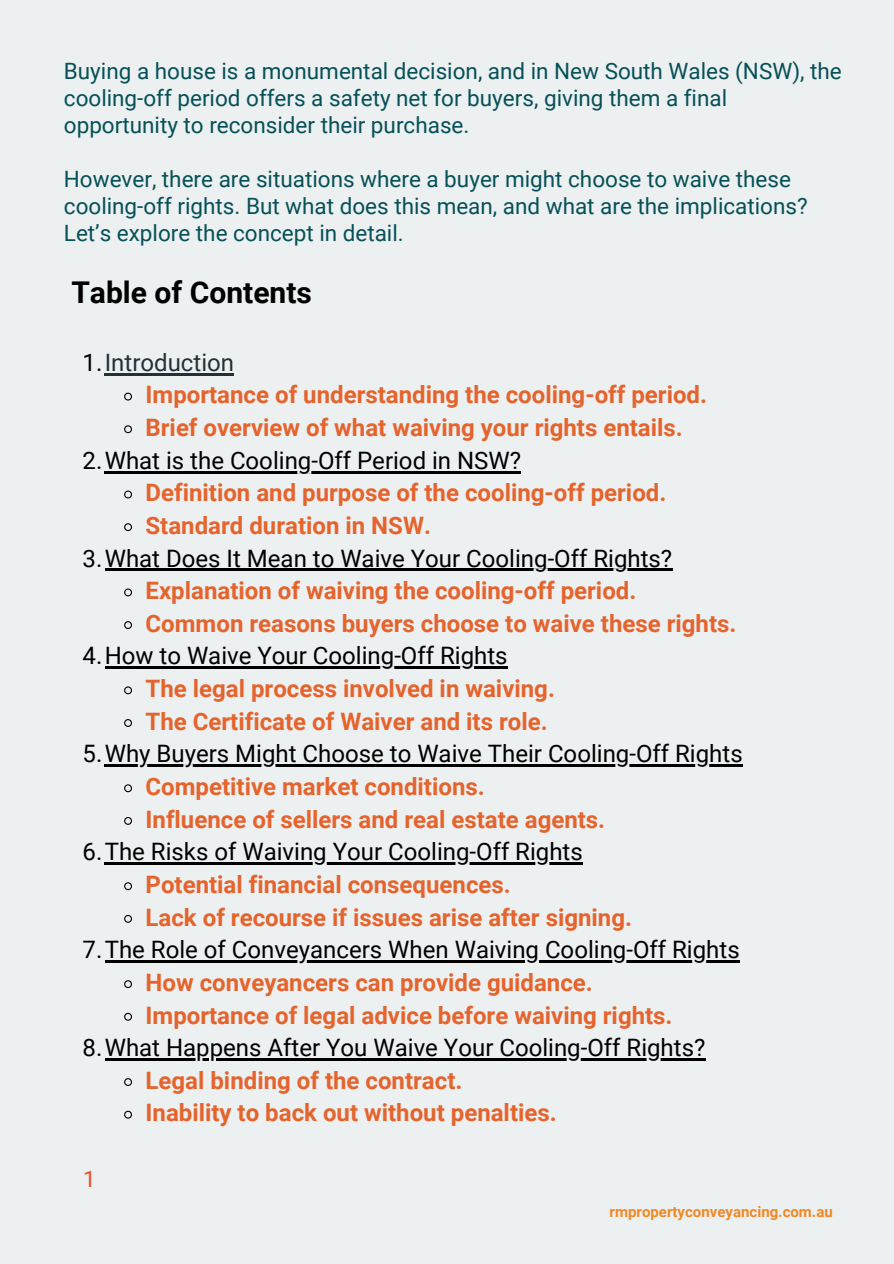
<style>
.page{position:relative;width:894px;height:1264px;background:#fff}
.page>*{position:absolute;margin:0;border:0;box-sizing:border-box;transform-origin:0 0}
.t1{font:700 30px "Roboto";color:#000}
.t2{font:700 24px "Roboto";color:#e5632c}
.t3{font:24px "Roboto";color:#000}
.t4{font:24px "Roboto";color:#243037}
.t5{font:22.5px/27px "Roboto";color:#065057}
.t6{font:22.5px "Roboto";color:#ef4f24}
.t7{font:700 15px "Roboto";color:#ef8926}
.s1{color:#000}
</style>
<div class="page">
<div style="left:0;top:0;width:893px;height:1263px;background:#ecf0f0"></div>
<hr style="left:105px;top:373px;width:129px;height:2px;background:#243037">
<svg style="left:124px;top:392px;width:8px;height:9px"></svg>
<svg style="left:124px;top:425px;width:8px;height:9px"></svg>
<hr style="left:105px;top:471px;width:416px;height:2px;background:#000">
<svg style="left:124px;top:490px;width:8px;height:9px"></svg>
<svg style="left:124px;top:523px;width:8px;height:9px"></svg>
<hr style="left:105px;top:569px;width:567px;height:2px;background:#000">
<svg style="left:124px;top:588px;width:8px;height:9px"></svg>
<svg style="left:124px;top:621px;width:8px;height:8px"></svg>
<hr style="left:105px;top:666px;width:402px;height:3px;background:#000">
<svg style="left:124px;top:686px;width:8px;height:9px"></svg>
<svg style="left:124px;top:719px;width:8px;height:8px"></svg>
<hr style="left:105px;top:764px;width:637px;height:3px;background:#000">
<svg style="left:124px;top:784px;width:8px;height:9px"></svg>
<svg style="left:124px;top:817px;width:8px;height:8px"></svg>
<hr style="left:105px;top:862px;width:477px;height:2px;background:#000">
<svg style="left:124px;top:882px;width:8px;height:9px"></svg>
<svg style="left:124px;top:914px;width:8px;height:9px"></svg>
<hr style="left:105px;top:960px;width:634px;height:2px;background:#000">
<svg style="left:124px;top:980px;width:8px;height:8px"></svg>
<svg style="left:124px;top:1012px;width:8px;height:9px"></svg>
<hr style="left:105px;top:1058px;width:600px;height:2px;background:#000">
<svg style="left:124px;top:1078px;width:8px;height:8px"></svg>
<svg style="left:124px;top:1110px;width:8px;height:9px"></svg>
<h2 class="t5" style="left:64px;top:58px;width:779px">Buying a house is a monumental decision, and in New South Wales (NSW), the cooling-off period offers a safety net for buyers, giving them a final opportunity to reconsider their purchase.</h2>
<h2 class="t5" style="left:64px;top:166px;width:745px">However, there are situations where a buyer might choose to waive these cooling-off rights. But what does this mean, and what are the implications?<br>Let’s explore the concept in detail.</h2>
<h1 class="t1" style="left:71px;top:275px;width:242px">Table of Contents</h1>
<p class="t4" style="left:82px;top:348px;width:153px"><span class="s1">1.</span>Introduction</p>
<p class="t2" style="left:145px;top:381px;width:563px">Importance of understanding the cooling-off period.</p>
<p class="t2" style="left:145px;top:414px;width:538px">Brief overview of what waiving your rights entails.</p>
<p class="t3" style="left:82px;top:446px;width:440px">2.What is the Cooling-Off Period in NSW?</p>
<p class="t2" style="left:145px;top:479px;width:522px">Definition and purpose of the cooling-off period.</p>
<p class="t2" style="left:145px;top:511px;width:287px">Standard duration in NSW.</p>
<p class="t3" style="left:82px;top:544px;width:591px">3.What Does It Mean to Waive Your Cooling-Off Rights?</p>
<p class="t2" style="left:145px;top:577px;width:492px">Explanation of waiving the cooling-off period.</p>
<p class="t2" style="left:145px;top:609px;width:592px">Common reasons buyers choose to waive these rights.</p>
<p class="t3" style="left:82px;top:642px;width:426px">4.How to Waive Your Cooling-Off Rights</p>
<p class="t2" style="left:145px;top:675px;width:411px">The legal process involved in waiving.</p>
<p class="t2" style="left:145px;top:707px;width:403px">The Certificate of Waiver and its role.</p>
<p class="t3" style="left:82px;top:740px;width:661px">5.Why Buyers Might Choose to Waive Their Cooling-Off Rights</p>
<p class="t2" style="left:145px;top:772px;width:340px">Competitive market conditions.</p>
<p class="t2" style="left:145px;top:805px;width:461px">Influence of sellers and real estate agents.</p>
<p class="t3" style="left:82px;top:838px;width:501px">6.The Risks of Waiving Your Cooling-Off Rights</p>
<p class="t2" style="left:145px;top:870px;width:366px">Potential financial consequences.</p>
<p class="t2" style="left:145px;top:903px;width:488px">Lack of recourse if issues arise after signing.</p>
<p class="t3" style="left:82px;top:936px;width:658px">7.The Role of Conveyancers When Waiving Cooling-Off Rights</p>
<p class="t2" style="left:145px;top:968px;width:448px">How conveyancers can provide guidance.</p>
<p class="t2" style="left:145px;top:1001px;width:528px">Importance of legal advice before waiving rights.</p>
<p class="t3" style="left:82px;top:1033px;width:624px">8.What Happens After You Waive Your Cooling-Off Rights?</p>
<p class="t2" style="left:145px;top:1066px;width:318px">Legal binding of the contract.</p>
<p class="t2" style="left:145px;top:1099px;width:412px">Inability to back out without penalties.</p>
<p class="t6" style="left:83px;top:1165px;width:14px">1</p>
<p class="t7" style="left:609px;top:1203px;width:224px">rmpropertyconveyancing.com.au</p>
</div>
